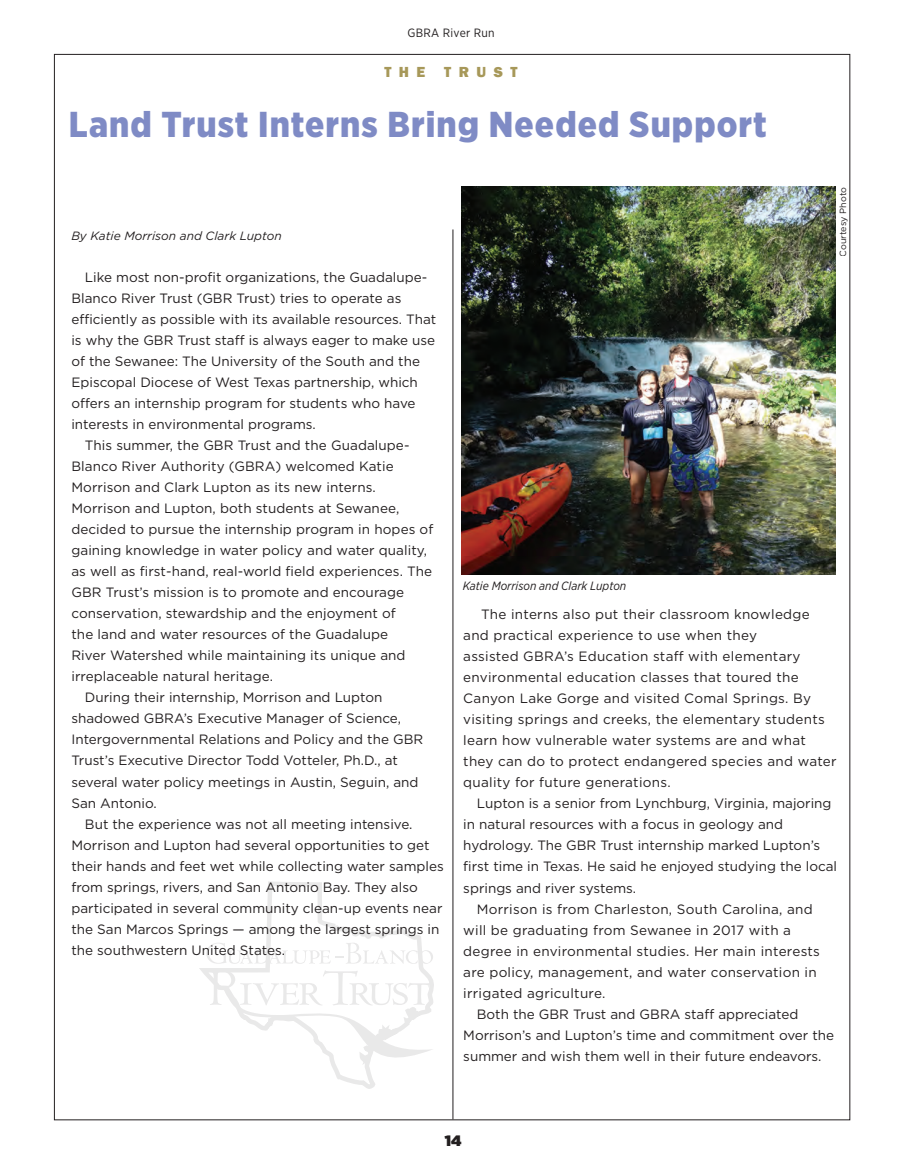
<style>
.page{position:relative;width:905px;height:1175px;background:#fff}
.page>*{position:absolute;margin:0;border:0;box-sizing:border-box;transform-origin:0 0}
.t1{font:900 36px "Gotham Narrow";letter-spacing:.03em;color:#7f8bc5}
.t2{font:800 15px "Franklin Gothic";letter-spacing:.5em;color:#a79859}
.t3{font:900 15px "Gotham";color:#231f20}
.Body_Text{font:13.5px/21px "Gotham";color:#231f20}
.Body_Text-2{font:13.5px/21px "Gotham";letter-spacing:.02em;color:#231f20}
.Body_Text-3{font:italic 12px "Gotham";color:#231f20}
.Body_Text-4{font:italic 12px "Gotham Narrow";color:#231f20}
.t4{font:12px "Gotham Narrow";letter-spacing:.025em;color:#231f20}
.t5{font:9px "Gotham";color:#231f20}
</style>
<div class="page">
<img style="left:462px;top:186px;width:373px;height:388px">
<svg style="left:199px;top:881px;width:229px;height:208px"></svg>
<svg style="left:206px;top:942px;width:227px;height:21px"></svg>
<svg style="left:210px;top:970px;width:224px;height:107px"></svg>
<hr style="left:452px;top:229px;width:1px;height:890px;background:#231f20">
<p class="t4" style="left:407px;top:25px;width:89px">GBRA River Run</p>
<p class="t2" style="left:384px;top:62px;width:135px">THE TRUST</p>
<p class="t1" style="left:69px;top:100px;width:699px">Land Trust Interns Bring Needed Support</p>
<p class="Body_Text-3" style="left:71px;top:228px;width:212px">By Katie Morrison and Clark Lupton</p>
<p class="Body_Text" style="left:71px;top:266px;width:366px;text-indent:14px">Like most non-profit organizations, the Guadalupe-Blanco River Trust (GBR Trust) tries to operate as efficiently as possible with its available resources. That is why the GBR Trust staff is always eager to make use of the Sewanee: The University of the South and the Episcopal Diocese of West Texas partnership, which offers an internship program for students who have interests in environmental programs.</p>
<p class="Body_Text" style="left:71px;top:435px;width:339px;text-indent:14px">This summer, the GBR Trust and the Guadalupe-<br>Blanco River Authority (GBRA) welcomed Katie<br>Morrison and Clark Lupton as its new interns.</p>
<p class="Body_Text" style="left:71px;top:498px;width:363px">Morrison and Lupton, both students at Sewanee, decided to pursue the internship program in hopes of gaining knowledge in water policy and water quality, as well as first-hand, real-world field experiences. The GBR Trust’s mission is to promote and encourage conservation, stewardship and the enjoyment of<br>the land and water resources of the Guadalupe<br>River Watershed while maintaining its unique and irreplaceable natural heritage.</p>
<p class="Body_Text" style="left:71px;top:687px;width:353px;text-indent:14px">During their internship, Morrison and Lupton shadowed GBRA’s Executive Manager of Science, Intergovernmental Relations and Policy and the GBR Trust’s Executive Director Todd Votteler, Ph.D., at several water policy meetings in Austin, Seguin, and San Antonio.</p>
<p class="Body_Text" style="left:71px;top:813px;width:374px;text-indent:14px">But the experience was not all meeting intensive.<br>Morrison and Lupton had several opportunities to get their hands and feet wet while collecting water samples from springs, rivers, and San Antonio Bay. They also participated in several community clean-up events near the San Marcos Springs — among the largest springs in the southwestern United States.</p>
<p class="Body_Text-4" style="left:462px;top:578px;width:165px">Katie Morrison and Clark Lupton</p>
<p class="t5" style="left:837px;top:257px;width:71px;rotate:-90deg">Courtesy Photo</p>
<p class="Body_Text-2" style="left:463px;top:603px;width:375px;text-indent:18px">The interns also put their classroom knowledge and practical experience to use when they<br>assisted GBRA’s Education staff with elementary environmental education classes that toured the Canyon Lake Gorge and visited Comal Springs. By visiting springs and creeks, the elementary students learn how vulnerable water systems are and what they can do to protect endangered species and water quality for future generations.</p>
<p class="Body_Text" style="left:463px;top:793px;width:375px;text-indent:14px">Lupton is a senior from Lynchburg, Virginia, majoring in natural resources with a focus in geology and hydrology. The GBR Trust internship marked Lupton’s first time in Texas. He said he enjoyed studying the local springs and river systems.</p>
<p class="Body_Text-2" style="left:477px;top:898px;width:337px">Morrison is from Charleston, South Carolina, and</p>
<p class="Body_Text-2" style="left:463px;top:919px;width:358px">will be graduating from Sewanee in 2017 with a degree in environmental studies. Her main interests are policy, management, and water conservation in irrigated agriculture.</p>
<p class="Body_Text" style="left:463px;top:1003px;width:372px;text-indent:14px">Both the GBR Trust and GBRA staff appreciated<br>Morrison’s and Lupton’s time and commitment over the summer and wish them well in their future endeavors.</p>
<p class="t3" style="left:444px;top:1129px;width:18px">14</p>
</div>
